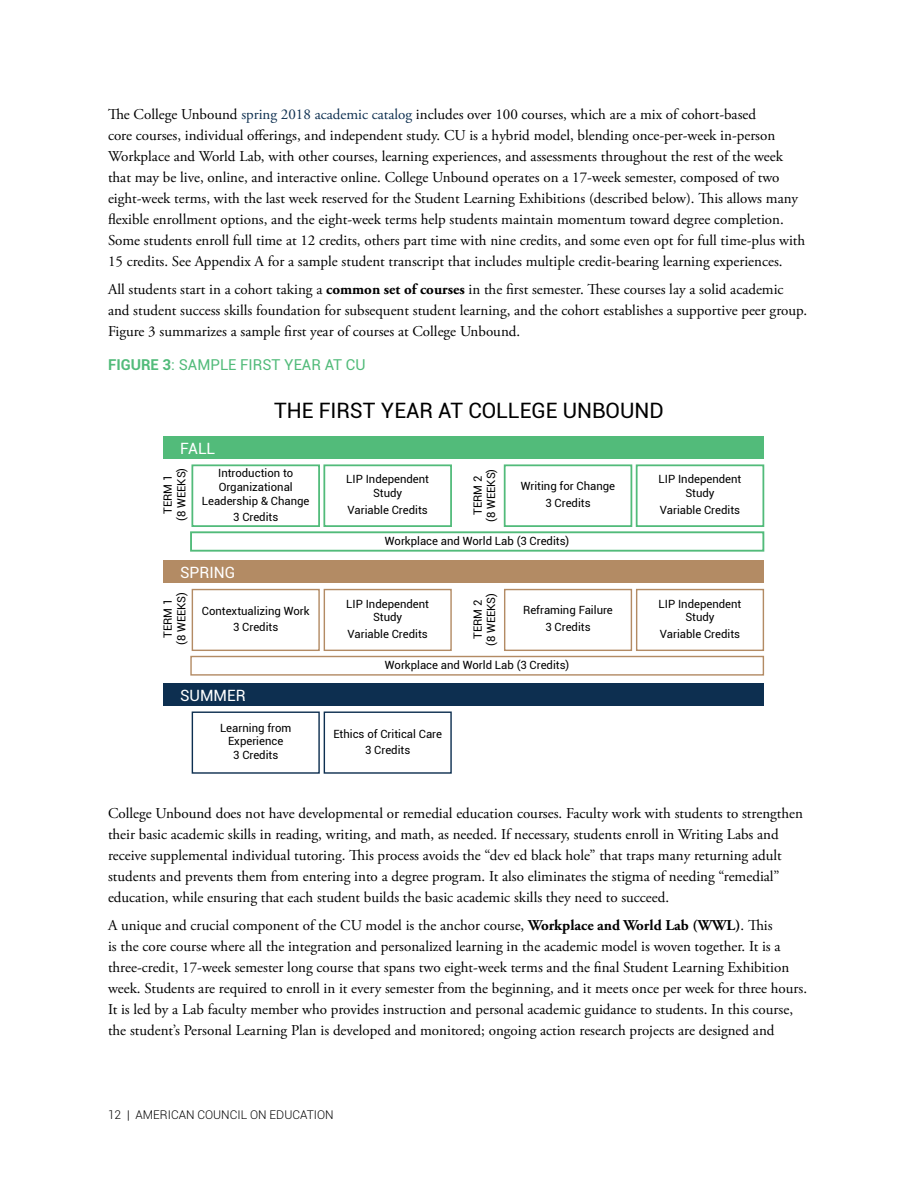
<style>
.page{position:relative;width:918px;height:1188px;background:#fff}
.page>*{position:absolute;margin:0;border:0;box-sizing:border-box;transform-origin:0 0}
.t1{font:21.3px "Roboto";color:#000}
.t2{font:15.6px "Roboto";color:#fff}
.t3{font:15px/21px "Adobe Garamond Pro";color:#000}
.t4{font:15px "Roboto";color:#52bb7a}
.t5{font:300 12px "Roboto";color:#000}
.t6{font:11.4px/13.6px "Roboto";color:#000;text-align:center}
.s1{color:#0d2f50}
.s2{font-weight:700}
</style>
<div class="page">
<div style="left:163px;top:437px;width:600px;height:22px;background:#52bb7a"></div>
<div style="left:163px;top:561px;width:600px;height:22px;background:#b38b64"></div>
<div style="left:163px;top:684px;width:600px;height:22px;background:#0d2f50"></div>
<div style="left:190px;top:531px;width:574px;height:21px;border:2px solid #52bb7a"></div>
<div style="left:191px;top:464px;width:129px;height:63px;border:2px solid #52bb7a"></div>
<div style="left:323px;top:464px;width:129px;height:63px;border:2px solid #52bb7a"></div>
<div style="left:504px;top:464px;width:128px;height:63px;border:2px solid #52bb7a"></div>
<div style="left:636px;top:464px;width:128px;height:63px;border:2px solid #52bb7a"></div>
<div style="left:190px;top:656px;width:574px;height:20px;border:1px solid #b38b64"></div>
<div style="left:192px;top:589px;width:128px;height:62px;border:1px solid #b38b64"></div>
<div style="left:324px;top:589px;width:128px;height:62px;border:1px solid #b38b64"></div>
<div style="left:504px;top:589px;width:128px;height:62px;border:1px solid #b38b64"></div>
<div style="left:636px;top:589px;width:128px;height:62px;border:1px solid #b38b64"></div>
<div style="left:192px;top:712px;width:128px;height:62px;border:1px solid #0d2f50"></div>
<div style="left:324px;top:712px;width:128px;height:62px;border:1px solid #0d2f50"></div>
<p class="t3" style="left:108px;top:104px;width:699px">The College Unbound <span class="s1">spring 2018 academic catalog</span> includes over 100 courses, which are a mix of cohort-based<br>core courses, individual offerings, and independent study. CU is a hybrid model, blending once-per-week in-person Workplace and World Lab, with other courses, learning experiences, and assessments throughout the rest of the week that may be live, online, and interactive online. College Unbound operates on a 17-week semester, composed of two eight-week terms, with the last week reserved for the Student Learning Exhibitions (described below). This allows many flexible enrollment options, and the eight-week terms help students maintain momentum toward degree completion.<br>Some students enroll full time at 12 credits, others part time with nine credits, and some even opt for full time-plus with 15 credits. See Appendix A for a sample student transcript that includes multiple credit-bearing learning experiences.</p>
<p class="t3" style="left:108px;top:279px;width:701px">All students start in a cohort taking a <span class="s2">common set of courses</span> in the first semester. These courses lay a solid academic and student success skills foundation for subsequent student learning, and the cohort establishes a supportive peer group.<br>Figure 3 summarizes a sample first year of courses at College Unbound.</p>
<p class="t4" style="left:108px;top:354px;width:259px"><span class="s2">FIGURE 3</span>: SAMPLE FIRST YEAR AT CU</p>
<h1 class="t1" style="left:274px;top:395px;width:391px">THE FIRST YEAR AT COLLEGE UNBOUND</h1>
<p class="t2" style="left:180px;top:437px;width:37px">FALL</p>
<p class="t6" style="left:161px;top:521px;width:55px;rotate:-90deg">TERM 1<br>(8 WEEKS)</p>
<p class="t6" style="left:202px;top:466px;width:109px">Introduction to<br>Organizational<br>Leadership &amp; Change</p>
<p class="t6" style="left:233px;top:510px;width:47px">3 Credits</p>
<p class="t2" style="left:180px;top:561px;width:57px">SPRING</p>
<p class="t6" style="left:161px;top:645px;width:55px;rotate:-90deg">TERM 1<br>(8 WEEKS)</p>
<p class="t6" style="left:202px;top:602px;width:109px;line-height:16.6px">Contextualizing Work<br>3 Credits</p>
<p class="t2" style="left:180px;top:685px;width:67px">SUMMER</p>
<p class="t6" style="left:346px;top:472px;width:84px">LIP Independent<br>Study</p>
<p class="t6" style="left:348px;top:502px;width:82px">Variable Credits</p>
<p class="t6" style="left:470px;top:522px;width:55px;rotate:-90deg">TERM 2<br>(8 WEEKS)</p>
<p class="t6" style="left:521px;top:477px;width:96px;line-height:16.6px">Writing for Change<br>3 Credits</p>
<p class="t6" style="left:659px;top:472px;width:84px">LIP Independent<br>Study</p>
<p class="t6" style="left:660px;top:502px;width:82px">Variable Credits</p>
<p class="t6" style="left:385px;top:534px;width:186px">Workplace and World Lab (3 Credits)</p>
<p class="t6" style="left:346px;top:596px;width:84px">LIP Independent<br>Study</p>
<p class="t6" style="left:348px;top:627px;width:82px">Variable Credits</p>
<p class="t6" style="left:470px;top:646px;width:55px;rotate:-90deg">TERM 2<br>(8 WEEKS)</p>
<p class="t6" style="left:523px;top:601px;width:91px;line-height:16.4px">Reframing Failure<br>3 Credits</p>
<p class="t6" style="left:659px;top:596px;width:84px">LIP Independent<br>Study</p>
<p class="t6" style="left:660px;top:627px;width:82px">Variable Credits</p>
<p class="t6" style="left:385px;top:658px;width:186px">Workplace and World Lab (3 Credits)</p>
<p class="t6" style="left:220px;top:720px;width:73px">Learning from<br>Experience<br>3 Credits</p>
<p class="t6" style="left:333px;top:725px;width:110px;line-height:16.6px">Ethics of Critical Care<br>3 Credits</p>
<p class="t3" style="left:108px;top:803px;width:697px">College Unbound does not have developmental or remedial education courses. Faculty work with students to strengthen their basic academic skills in reading, writing, and math, as needed. If necessary, students enroll in Writing Labs and receive supplemental individual tutoring. This process avoids the “dev ed black hole” that traps many returning adult students and prevents them from entering into a degree program. It also eliminates the stigma of needing “remedial” education, while ensuring that each student builds the basic academic skills they need to succeed.</p>
<p class="t3" style="left:108px;top:915px;width:701px">A unique and crucial component of the CU model is the anchor course, <span class="s2">Workplace and World Lab (WWL)</span>. This<br>is the core course where all the integration and personalized learning in the academic model is woven together. It is a three-credit, 17-week semester long course that spans two eight-week terms and the final Student Learning Exhibition week. Students are required to enroll in it every semester from the beginning, and it meets once per week for three hours.<br>It is led by a Lab faculty member who provides instruction and personal academic guidance to students. In this course, the student’s Personal Learning Plan is developed and monitored; ongoing action research projects are designed and</p>
<p class="t5" style="left:108px;top:1106px;width:227px">12 | AMERICAN COUNCIL ON EDUCATION</p>
</div>
